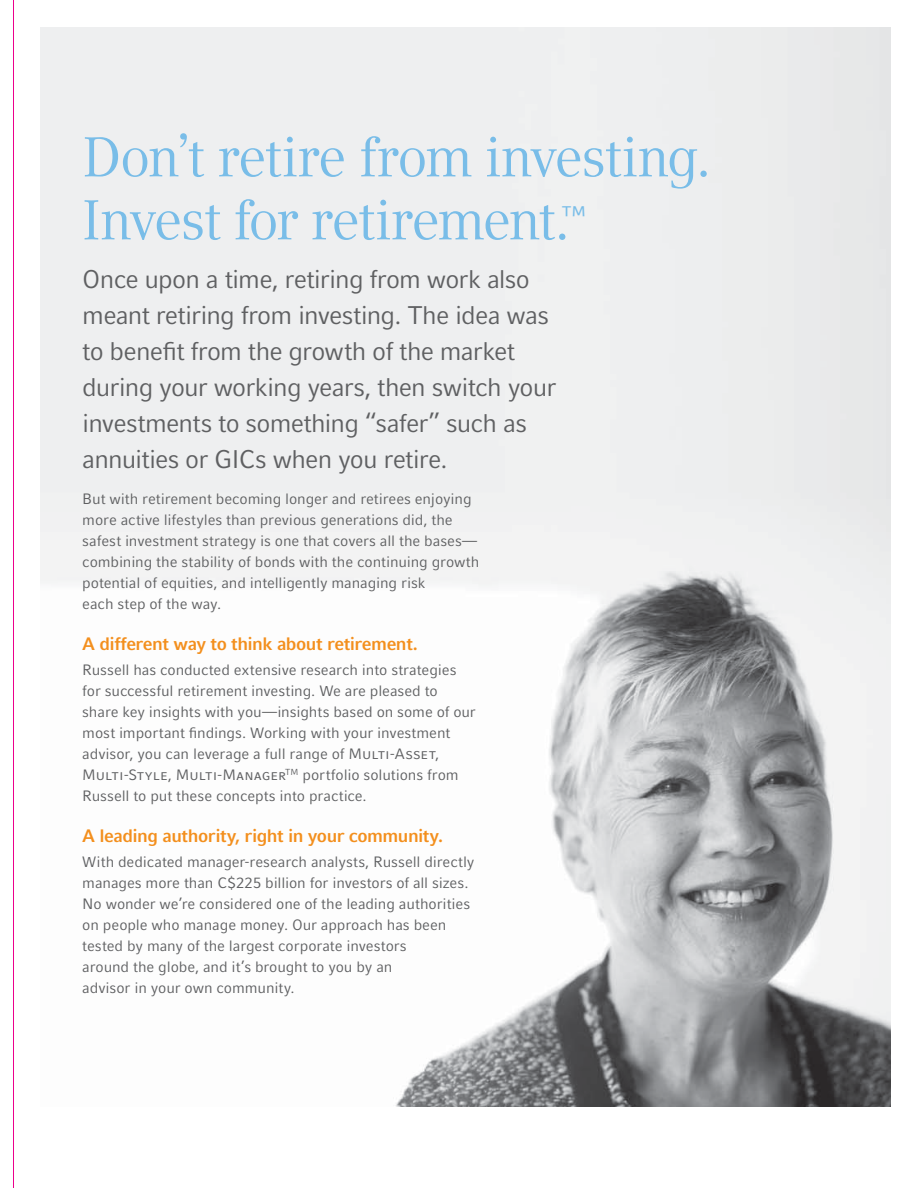
<style>
.page{position:relative;width:918px;height:1188px;background:#fff}
.page>*{position:absolute;margin:0;border:0;box-sizing:border-box;transform-origin:0 0}
.t1{font:55.5px/63px "Compatil Text LT Pro";letter-spacing:-.04em;color:#79bde8}
.t2{font:25.5px/36px "Compatil Fact LT Pro";letter-spacing:-.03em;color:#5f6062}
.t3{font:24px "Compatil Text LT Pro";color:#79bde8}
.t4{font:700 18px "Compatil Fact LT Pro";letter-spacing:-.025em;color:#f38f1d}
.t5{font:15px/21px "Compatil Fact LT Pro";letter-spacing:-.005em;color:#5f6062}
</style>
<div class="page">
<hr style="left:13px;top:0;width:1px;height:1188px;background:#ec008c">
<img style="left:40px;top:27px;width:851px;height:1080px">
<h1 class="t1" style="left:82px;top:131px;width:630px">Don’t retire from investing.<br>Invest for retirement.</h1>
<h3 class="t3" style="left:562px;top:205px;width:26px">™</h3>
<p class="t2" style="left:82px;top:264px;width:476px">Once upon a time, retiring from work also meant retiring from investing. The idea was to benefit from the growth of the market during your working years, then switch your investments to something “safer” such as annuities or GICs when you retire.</p>
<p class="t5" style="left:82px;top:489px;width:399px">But with retirement becoming longer and retirees enjoying more active lifestyles than previous generations did, the safest investment strategy is one that covers all the bases— combining the stability of bonds with the continuing growth potential of equities, and intelligently managing risk<br>each step of the way.</p>
<p class="t4" style="left:82px;top:638px;width:337px">A different way to think about retirement.</p>
<p class="t5" style="left:82px;top:661px;width:395px">Russell has conducted extensive research into strategies for successful retirement investing. We are pleased to share key insights with you—insights based on some of our most important findings. Working with your investment advisor, you can leverage a full range of Multi-Asset, Multi-Style, Multi-Manager<sup>TM</sup> portfolio solutions from Russell to put these concepts into practice.</p>
<p class="t4" style="left:82px;top:830px;width:362px">A leading authority, right in your community.</p>
<p class="t5" style="left:82px;top:853px;width:394px">With dedicated manager-research analysts, Russell directly manages more than C$225 billion for investors of all sizes.<br>No wonder we’re considered one of the leading authorities on people who manage money. Our approach has been tested by many of the largest corporate investors<br>around the globe, and it’s brought to you by an<br>advisor in your own community.</p>
</div>
